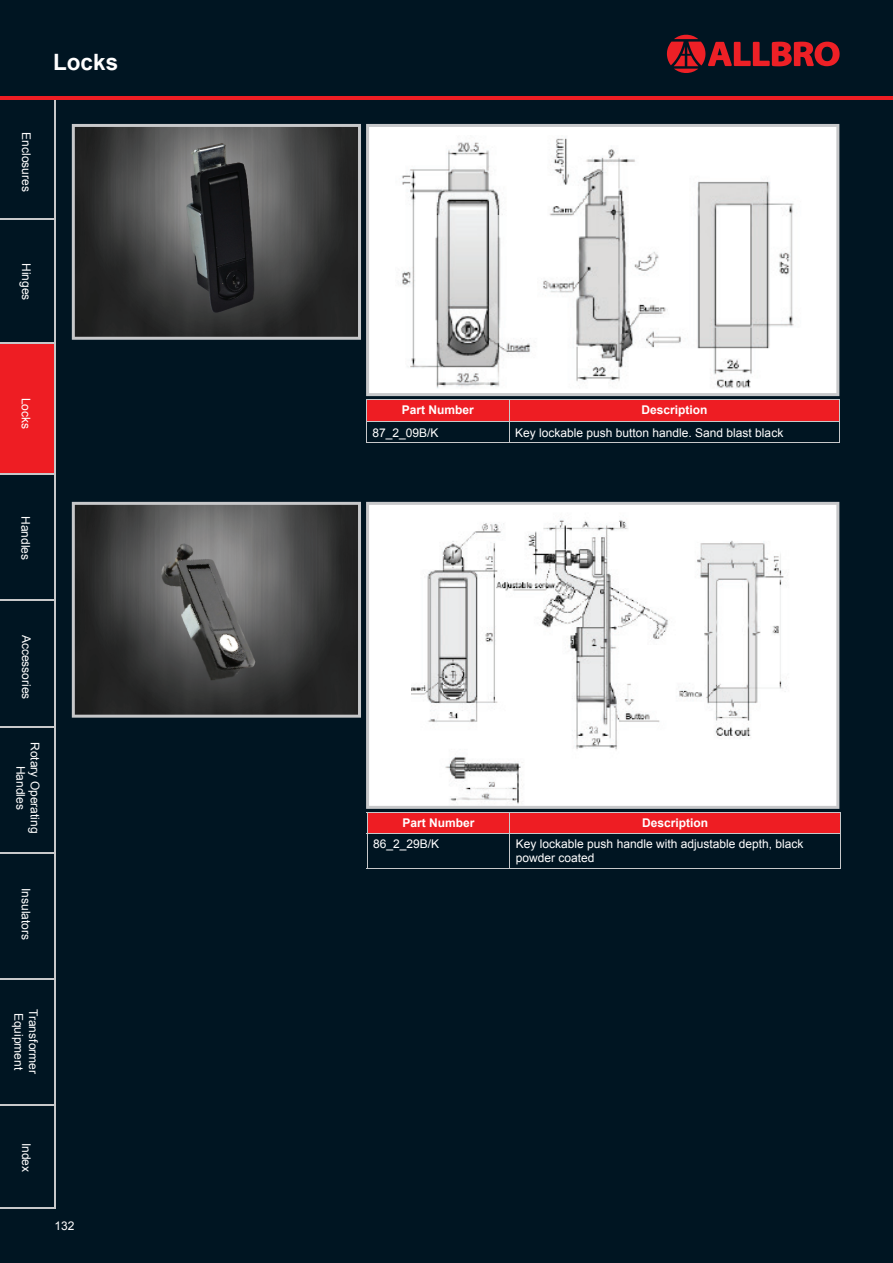
<style>
.page{position:relative;width:893px;height:1263px;background:#001522}
.page>*{position:absolute;margin:0;border:0;box-sizing:border-box;transform-origin:0 0}
.t1{font:700 22.5px "Arial";color:#fff}
.t2{font:12px/14.4px "Arial";color:#fff}
.t3{font:700 12px "Arial";color:#fff}
</style>
<div class="page">
<svg style="left:667px;top:35px;width:173px;height:38px"></svg>
<svg style="left:72px;top:124px;width:289px;height:216px"></svg>
<hr style="left:366px;top:399px;width:143px;height:1px;background:#c7c8ca">
<hr style="left:509px;top:399px;width:331px;height:1px;background:#c7c8ca">
<svg style="left:366px;top:400px;width:474px;height:42px"></svg>
<hr style="left:366px;top:442px;width:143px;height:1px;background:#c7c8ca">
<hr style="left:509px;top:442px;width:331px;height:1px;background:#c7c8ca">
<svg style="left:366px;top:124px;width:473px;height:272px;fill:#fff"></svg>
<svg style="left:72px;top:502px;width:289px;height:216px"></svg>
<img style="left:120px;top:528px;width:198px;height:163px">
<div style="left:367px;top:812px;width:474px;height:21px;background:#ee1d23"></div>
<hr style="left:367px;top:833px;width:143px;height:1px;background:#c7c8ca">
<hr style="left:367px;top:833px;width:1px;height:35px;background:#c7c8ca">
<hr style="left:510px;top:833px;width:331px;height:1px;background:#c7c8ca">
<hr style="left:510px;top:833px;width:1px;height:35px;background:#c7c8ca">
<hr style="left:840px;top:833px;width:1px;height:35px;background:#c7c8ca">
<hr style="left:367px;top:868px;width:143px;height:1px;background:#c7c8ca">
<hr style="left:510px;top:868px;width:331px;height:1px;background:#c7c8ca">
<svg style="left:366px;top:502px;width:473px;height:307px;fill:#fff"></svg>
<img style="left:174px;top:141px;width:89px;height:176px">
<div style="left:0;top:343px;width:56px;height:131px;background:#ee1d23"></div>
<hr style="left:0;top:218px;width:55px;height:1px;background:#c7c8ca">
<hr style="left:0;top:343px;width:55px;height:1px;background:#c7c8ca">
<hr style="left:0;top:474px;width:55px;height:1px;background:#c7c8ca">
<hr style="left:0;top:600px;width:55px;height:1px;background:#c7c8ca">
<hr style="left:0;top:726px;width:55px;height:1px;background:#c7c8ca">
<hr style="left:0;top:852px;width:55px;height:1px;background:#c7c8ca">
<hr style="left:0;top:978px;width:55px;height:1px;background:#c7c8ca">
<hr style="left:0;top:1104px;width:55px;height:1px;background:#c7c8ca">
<hr style="left:0;top:1208px;width:56px;height:1px;background:#c7c8ca">
<hr style="left:54px;top:98px;width:2px;height:1110px;background:#c7c8ca">
<hr style="left:0;top:96px;width:893px;height:3px;background:#ee1d23">
<h1 class="t1" style="left:53px;top:48px;width:67px">Locks</h1>
<p class="t2" style="left:33px;top:132px;width:61px;rotate:90deg">Enclosures</p>
<p class="t2" style="left:33px;top:263px;width:39px;rotate:90deg">Hinges</p>
<p class="t2" style="left:33px;top:398px;width:33px;rotate:90deg">Locks</p>
<p class="t2" style="left:33px;top:516px;width:46px;rotate:90deg">Handles</p>
<p class="t2" style="left:33px;top:634px;width:66px;rotate:90deg">Accessories</p>
<p class="t2" style="left:42px;top:742px;width:93px;text-align:center;rotate:90deg">Rotary Operating<br>Handles</p>
<p class="t2" style="left:33px;top:888px;width:54px;rotate:90deg">Insulators</p>
<p class="t2" style="left:26px;top:1013px;width:59px;rotate:90deg">Equipment</p>
<p class="t2" style="left:40px;top:1009px;width:67px;rotate:90deg">Transformer</p>
<p class="t2" style="left:33px;top:1142px;width:31px;rotate:90deg">Index</p>
<p class="t2" style="left:54px;top:1219px;width:22px">132</p>
<p class="t3" style="left:402px;top:402px;width:74px">Part Number</p>
<p class="t3" style="left:641px;top:402px;width:68px">Description</p>
<p class="t2" style="left:372px;top:425px;width:68px">87_2_09B/K</p>
<p class="t2" style="left:515px;top:425px;width:270px">Key lockable push button handle. Sand blast black</p>
<p class="t3" style="left:402px;top:815px;width:74px">Part Number</p>
<p class="t3" style="left:642px;top:815px;width:68px">Description</p>
<p class="t2" style="left:373px;top:837px;width:68px">86_2_29B/K</p>
<p class="t2" style="left:516px;top:837px;width:289px">Key lockable push handle with adjustable depth, black powder coated</p>
</div>
